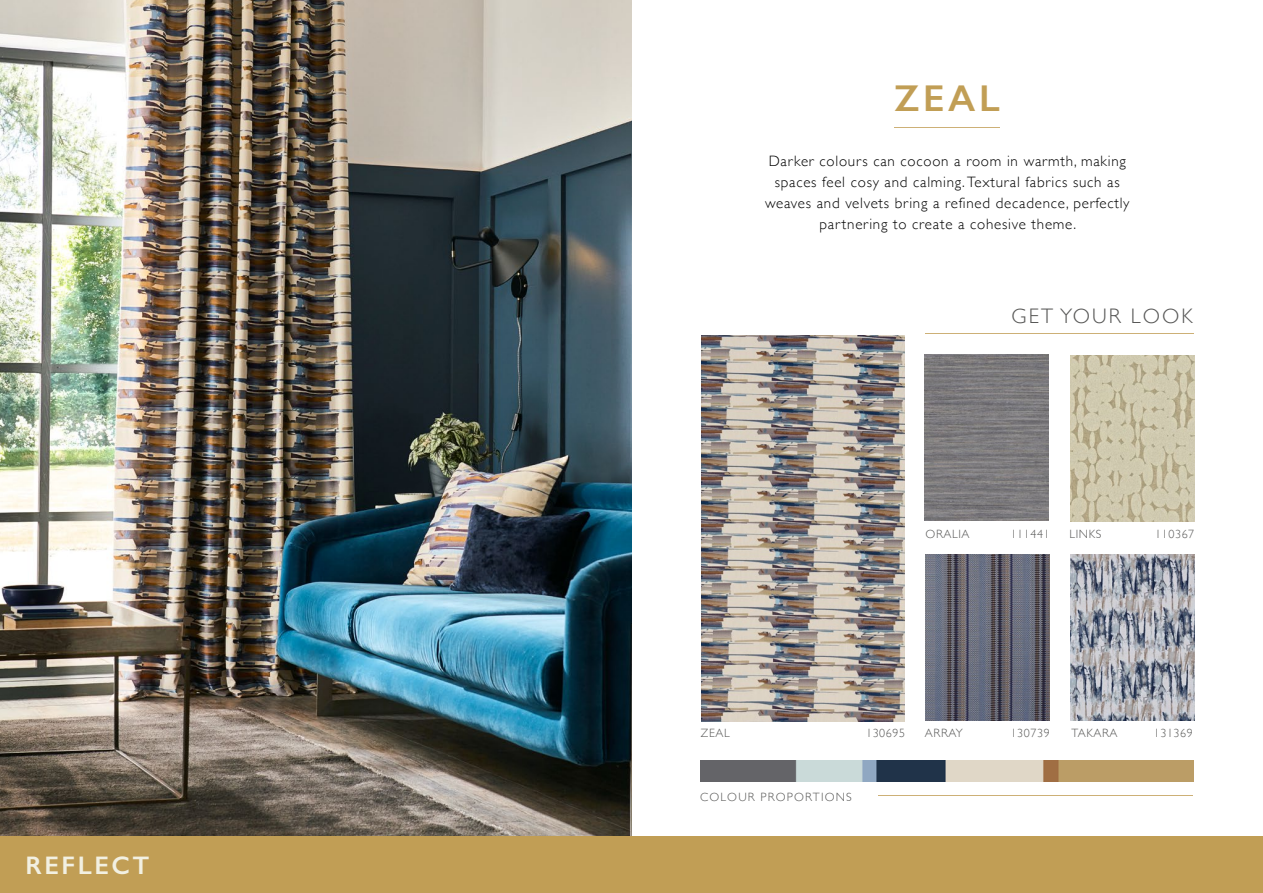
<style>
.page{position:relative;width:1263px;height:893px;background:#fff}
.page>*{position:absolute;margin:0;border:0;box-sizing:border-box;transform-origin:0 0}
.t1{font:600 37.5px "Gill Sans";color:#c19e55}
.t2{font:600 25.5px "Gill Sans";letter-spacing:.1em;color:#f2f0e2}
.t3{font:300 21px "Gill Sans";letter-spacing:.1em;color:#575756}
.t4{font:300 15px/21px "Gill Sans";letter-spacing:.05em;color:#000;text-align:center}
.t5{font:300 12px "Gill Sans";letter-spacing:.05em;color:#575756}
.t6{font:300 12px "Gill Sans";letter-spacing:.1em;color:#575756}
</style>
<div class="page">
<img style="left:0;top:0;width:631px;height:836px">
<div style="left:0;top:836px;width:1263px;height:57px;background:#c19e55"></div>
<hr style="left:894px;top:127px;width:106px;height:1px;background:#cdb076">
<img style="left:700px;top:760px;width:493px;height:21px">
<img style="left:702px;top:336px;width:202px;height:385px">
<img style="left:1070px;top:555px;width:124px;height:166px">
<img style="left:925px;top:555px;width:124px;height:166px">
<img style="left:925px;top:355px;width:124px;height:166px">
<img style="left:1070px;top:355px;width:124px;height:166px">
<hr style="left:925px;top:333px;width:268px;height:1px;background:#cdb076">
<hr style="left:878px;top:795px;width:314px;height:1px;background:#cdb076">
<h2 class="t2" style="left:26px;top:850px;width:126px">REFLECT</h2>
<h1 class="t1" style="left:894px;top:76px;width:107px">ZEAL</h1>
<p class="t4" style="left:765px;top:150px;width:366px">Darker colours can cocoon a room in warmth, making spaces feel cosy and calming. Textural fabrics such as weaves and velvets bring a refined decadence, perfectly partnering to create a cohesive theme.</p>
<h3 class="t3" style="left:1012px;top:299px;width:183px">GET YOUR LOOK</h3>
<p class="t5" style="left:926px;top:525px;width:45px">ORALIA</p>
<p class="t5" style="left:1011px;top:525px;width:40px">111441</p>
<p class="t5" style="left:1069px;top:525px;width:33px">LINKS</p>
<p class="t5" style="left:1155px;top:525px;width:40px">110367</p>
<p class="t5" style="left:701px;top:724px;width:30px">ZEAL</p>
<p class="t5" style="left:866px;top:724px;width:40px">130695</p>
<p class="t5" style="left:925px;top:724px;width:39px">ARRAY</p>
<p class="t5" style="left:1011px;top:724px;width:40px">130739</p>
<p class="t5" style="left:1072px;top:724px;width:47px">TAKARA</p>
<p class="t5" style="left:1154px;top:724px;width:40px">131369</p>
<p class="t6" style="left:700px;top:788px;width:153px">COLOUR PROPORTIONS</p>
</div>
